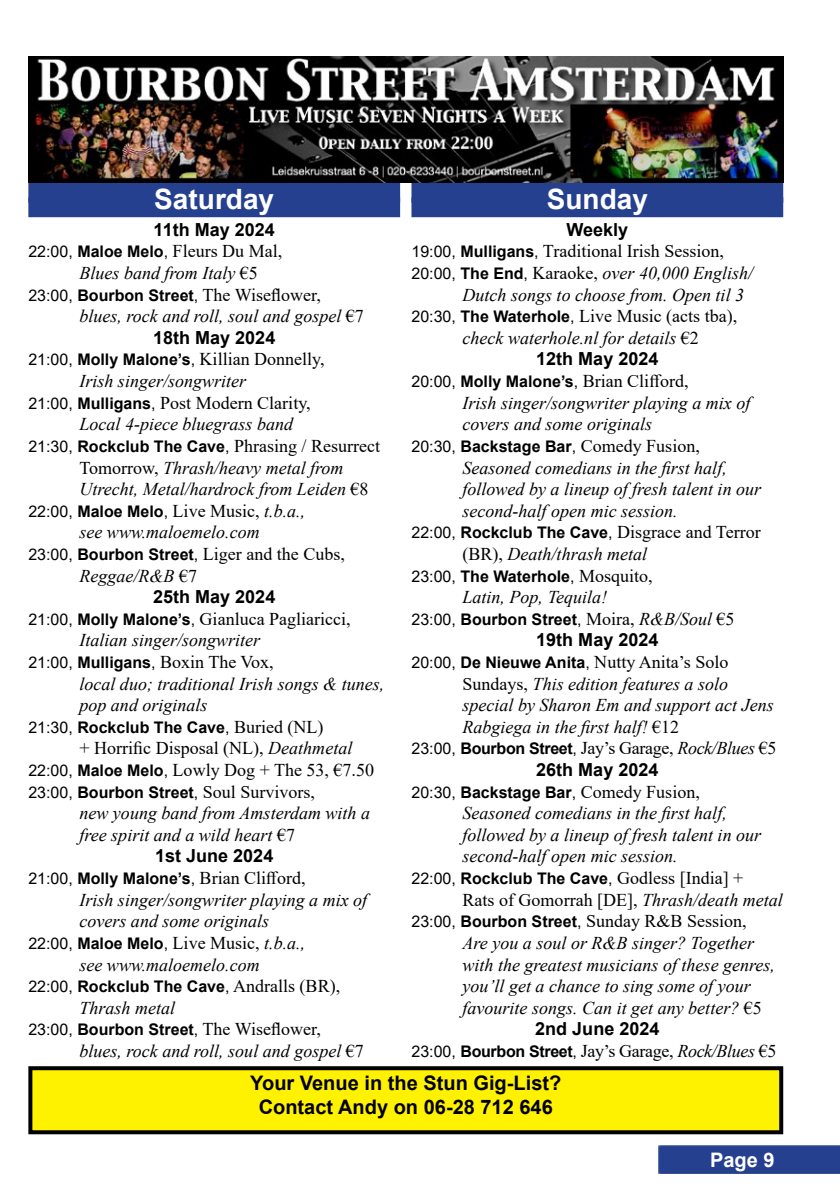
<style>
.page{position:relative;width:840px;height:1191px;background:#fff}
.page>*{position:absolute;margin:0;border:0;box-sizing:border-box;transform-origin:0 0}
.t1{font:700 28px "Arial";color:#fff}
.t2{font:700 20px/24px "Arial";color:#000;text-align:center}
.t3{font:700 20px "Arial";color:#fff}
.t4{font:italic 18px/21.6px "Times New Roman";color:#000}
.t5{font:18px/21.6px "Times New Roman";color:#000}
.t6{font:700 18px "Arial";color:#000}
.t7{font:18px "Times New Roman";letter-spacing:-.02em;color:#000}
.t8{font:700 16px "Arial";color:#000}
.s1{font-family:"Arial";font-size:16px}
.s2{font-family:"Arial";font-weight:700;font-size:16px}
.s3{font-style:normal}
.s4{font-style:italic}
.s5{font-weight:400}
.s6{font-family:"Times New Roman";font-weight:400;font-size:18px}
.s7{font-family:"Arial";font-style:normal;font-size:16px}
.s8{font-family:"Arial";font-weight:700;font-style:normal;font-size:16px}
.s9{font-family:"Times New Roman";font-weight:400;font-style:italic;font-size:18px}
</style>
<div class="page">
<div style="left:658px;top:1145px;width:181px;height:29px;background:#25408f"></div>
<div style="left:28px;top:183px;width:372px;height:20px;background:#25408f"></div>
<div style="left:28px;top:197px;width:372px;height:20px;background:#25408f"></div>
<div style="left:411px;top:183px;width:371px;height:20px;background:#25408f"></div>
<div style="left:411px;top:197px;width:371px;height:20px;background:#25408f"></div>
<div style="left:30px;top:1068px;width:750px;height:64px;background:#fff200"></div>
<div style="left:28px;top:1066px;width:754px;height:68px;border:4px solid #000"></div>
<img style="left:28px;top:57px;width:754px;height:125px">
<h1 class="t1" style="left:154px;top:179px;width:121px">Saturday</h1>
<p class="t6" style="left:153px;top:217px;width:123px">11th May 2024</p>
<p class="t5" style="left:28px;top:240px;width:255px"><span class="s1">22:00,</span> <span class="s2">Maloe Melo</span><span class="s1">,</span> Fleurs Du Mal,</p>
<p class="t4" style="left:79px;top:262px;width:180px">Blues band from Italy <span class="s3">€5</span></p>
<p class="t5" style="left:28px;top:283px;width:294px"><span class="s1">23:00,</span> <span class="s2">Bourbon Street</span><span class="s1">,</span> The Wiseflower,</p>
<p class="t4" style="left:79px;top:305px;width:286px">blues, rock and roll, soul and gospel <span class="s3">€7</span></p>
<p class="t6" style="left:153px;top:325px;width:124px">18th May 2024</p>
<p class="t5" style="left:28px;top:348px;width:297px"><span class="s1">21:00,</span> <span class="s2">Molly Malone’s</span><span class="s1">,</span> Killian Donnelly,</p>
<p class="t4" style="left:79px;top:370px;width:168px">Irish singer/songwriter</p>
<p class="t5" style="left:28px;top:391px;width:283px"><span class="s1">21:00,</span> <span class="s2">Mulligans</span><span class="s1">,</span> Post Modern Clarity,</p>
<p class="t4" style="left:79px;top:413px;width:215px">Local 4-piece bluegrass band</p>
<p class="t5" style="left:28px;top:434px;width:353px"><span class="s1">21:30,</span> <span class="s2">Rockclub The Cave</span><span class="s1">,</span> Phrasing / Resurrect</p>
<p class="t4" style="left:79px;top:456px;width:265px"><span class="s3">Tomorrow,</span> Thrash/heavy metal from</p>
<p class="t4" style="left:79px;top:478px;width:290px">Utrecht, Metal/hardrock from Leiden <span class="s3">€8</span></p>
<p class="t5" style="left:28px;top:499px;width:278px"><span class="s1">22:00,</span> <span class="s2">Maloe Melo</span><span class="s1">,</span> Live Music, <span class="s4">t.b.a.,</span></p>
<p class="t4" style="left:79px;top:521px;width:182px">see www.maloemelo.com</p>
<p class="t5" style="left:28px;top:542px;width:318px"><span class="s1">23:00,</span> <span class="s2">Bourbon Street</span><span class="s1">,</span> Liger and the Cubs,</p>
<p class="t4" style="left:79px;top:564px;width:119px">Reggae/R&amp;B <span class="s3">€7</span></p>
<p class="t6" style="left:153px;top:584px;width:124px">25th May 2024</p>
<p class="t5" style="left:28px;top:607px;width:324px"><span class="s1">21:00,</span> <span class="s2">Molly Malone’s</span><span class="s1">,</span> Gianluca Pagliaricci,</p>
<p class="t4" style="left:79px;top:629px;width:182px">Italian singer/songwriter</p>
<p class="t5" style="left:28px;top:650px;width:247px"><span class="s1">21:00,</span> <span class="s2">Mulligans</span><span class="s1">,</span> Boxin The Vox,</p>
<p class="t4" style="left:79px;top:672px;width:306px">local duo; traditional Irish songs &amp; tunes,</p>
<p class="t4" style="left:79px;top:694px;width:130px">pop and originals</p>
<p class="t8" style="left:28px;top:716px;width:296px"><span class="s5">21:30,</span> Rockclub The Cave<span class="s5">,</span> <span class="s6">Buried (NL)</span></p>
<p class="t5" style="left:28px;top:737px;width:347px;text-indent:51px">+ Horrific Disposal (NL), <span class="s4">Deathmetal<br></span><span class="s1">22:00,</span> <span class="s2">Maloe Melo</span><span class="s1">,</span> Lowly Dog + The 53, €7.50<br><span class="s1">23:00,</span> <span class="s2">Bourbon Street</span><span class="s1">,</span> Soul Survivors,</p>
<p class="t4" style="left:79px;top:802px;width:292px">new young band from Amsterdam with a free spirit and a wild heart <span class="s3">€7</span></p>
<p class="t6" style="left:155px;top:843px;width:120px">1st June 2024</p>
<p class="t5" style="left:28px;top:866px;width:278px"><span class="s1">21:00,</span> <span class="s2">Molly Malone’s</span><span class="s1">,</span> Brian Clifford,</p>
<p class="t4" style="left:79px;top:888px;width:289px">Irish singer/songwriter playing a mix of</p>
<p class="t4" style="left:79px;top:910px;width:191px">covers and some originals</p>
<p class="t5" style="left:28px;top:931px;width:278px"><span class="s1">22:00,</span> <span class="s2">Maloe Melo</span><span class="s1">,</span> Live Music, <span class="s4">t.b.a.,</span></p>
<p class="t4" style="left:79px;top:953px;width:182px">see www.maloemelo.com</p>
<p class="t8" style="left:28px;top:975px;width:313px"><span class="s5">22:00,</span> Rockclub The Cave<span class="s5">,</span> <span class="s6">Andralls (BR),</span></p>
<p class="t4" style="left:79px;top:996px;width:97px">Thrash metal</p>
<p class="t5" style="left:28px;top:1018px;width:294px"><span class="s1">23:00,</span> <span class="s2">Bourbon Street</span><span class="s1">,</span> The Wiseflower,</p>
<p class="t4" style="left:79px;top:1039px;width:286px">blues, rock and roll, soul and gospel <span class="s3">€7</span></p>
<h1 class="t1" style="left:546px;top:179px;width:103px">Sunday</h1>
<p class="t6" style="left:566px;top:217px;width:63px">Weekly</p>
<p class="t5" style="left:411px;top:240px;width:314px"><span class="s1">19:00,</span> <span class="s2">Mulligans</span><span class="s1">,</span> Traditional Irish Session,</p>
<p class="t4" style="left:411px;top:262px;width:343px"><span class="s7">20:00,</span> <span class="s8">The End</span><span class="s7">,</span> <span class="s3">Karaoke,</span> over 40,000 English/</p>
<p class="t4" style="left:462px;top:283px;width:283px">Dutch songs to choose from. Open til 3</p>
<p class="t5" style="left:411px;top:305px;width:327px"><span class="s1">20:30,</span> <span class="s2">The Waterhole</span><span class="s1">,</span> Live Music (acts tba),</p>
<p class="t4" style="left:462px;top:327px;width:238px">check waterhole.nl for details <span class="s3">€2</span></p>
<p class="t6" style="left:536px;top:346px;width:124px">12th May 2024</p>
<p class="t5" style="left:411px;top:370px;width:278px"><span class="s1">20:00,</span> <span class="s2">Molly Malone’s</span><span class="s1">,</span> Brian Clifford,</p>
<p class="t4" style="left:462px;top:391px;width:289px">Irish singer/songwriter playing a mix of</p>
<p class="t4" style="left:462px;top:413px;width:191px">covers and some originals</p>
<p class="t5" style="left:411px;top:434px;width:290px"><span class="s1">20:30,</span> <span class="s2">Backstage Bar</span><span class="s1">,</span> Comedy Fusion,</p>
<p class="t4" style="left:462px;top:456px;width:265px">Seasoned comedians in the first half,</p>
<p class="t4" style="left:462px;top:478px;width:300px">followed by a lineup of fresh talent in our</p>
<p class="t4" style="left:462px;top:499px;width:216px">second-half open mic session.</p>
<p class="t5" style="left:411px;top:521px;width:350px"><span class="s1">22:00,</span> <span class="s2">Rockclub The Cave</span><span class="s1">,</span> Disgrace and Terror</p>
<p class="t4" style="left:462px;top:543px;width:186px"><span class="s3">(BR),</span> Death/thrash metal</p>
<p class="t8" style="left:411px;top:564px;width:243px"><span class="s5">23:00,</span> The Waterhole<span class="s5">,</span> <span class="s6">Mosquito,</span></p>
<p class="t4" style="left:462px;top:586px;width:146px">Latin, Pop, Tequila!</p>
<p class="t8" style="left:411px;top:608px;width:324px"><span class="s5">23:00,</span> Bourbon Street<span class="s5">,</span> <span class="s6">Moira,</span> <span class="s9">R&amp;B/Soul</span> <span class="s6">€5</span></p>
<p class="t6" style="left:536px;top:627px;width:124px">19th May 2024</p>
<p class="t5" style="left:411px;top:650px;width:318px"><span class="s1">20:00,</span> <span class="s2">De Nieuwe Anita</span><span class="s1">,</span> Nutty Anita’s Solo</p>
<p class="t4" style="left:462px;top:672px;width:267px"><span class="s3">Sundays,</span> This edition features a solo</p>
<p class="t4" style="left:462px;top:694px;width:312px">special by Sharon Em and support act Jens</p>
<p class="t4" style="left:462px;top:715px;width:218px">Rabgiega in the first half! <span class="s3">€12</span></p>
<p class="t7" style="left:411px;top:735px;width:366px"><span class="s1">23:00,</span> <span class="s2">Bourbon Street</span><span class="s1">,</span> Jay’s Garage, <span class="s4">Rock/Blues</span> €5</p>
<p class="t6" style="left:536px;top:757px;width:124px">26th May 2024</p>
<p class="t4" style="left:462px;top:780px;width:300px;text-indent:-51px"><span class="s7">20:30,</span> <span class="s8">Backstage Bar</span><span class="s7">,</span> <span class="s3">Comedy Fusion, </span>Seasoned comedians in the first half, followed by a lineup of fresh talent in our second-half open mic session.</p>
<p class="t8" style="left:411px;top:867px;width:333px"><span class="s5">22:00,</span> Rockclub The Cave<span class="s5">,</span> <span class="s6">Godless [India] +</span></p>
<p class="t5" style="left:462px;top:888px;width:321px">Rats of Gomorrah [DE], <span class="s4">Thrash/death metal</span></p>
<p class="t5" style="left:411px;top:910px;width:336px"><span class="s1">23:00,</span> <span class="s2">Bourbon Street</span><span class="s1">,</span> Sunday R&amp;B Session,</p>
<p class="t4" style="left:462px;top:931px;width:293px">Are you a soul or R&amp;B singer? Together</p>
<p class="t4" style="left:462px;top:953px;width:314px">with the greatest musicians of these genres,</p>
<p class="t4" style="left:462px;top:975px;width:289px">you’ll get a chance to sing some of your</p>
<p class="t4" style="left:462px;top:996px;width:300px">favourite songs. Can it get any better? <span class="s3">€5</span></p>
<p class="t6" style="left:535px;top:1016px;width:126px">2nd June 2024</p>
<p class="t7" style="left:411px;top:1038px;width:366px"><span class="s1">23:00,</span> <span class="s2">Bourbon Street</span><span class="s1">,</span> Jay’s Garage, <span class="s4">Rock/Blues</span> €5</p>
<p class="t2" style="left:250px;top:1071px;width:312px">Your Venue in the Stun Gig-List?<br>Contact Andy on 06-28 712 646</p>
<p class="t3" style="left:709px;top:1146px;width:66px">Page 9</p>
</div>
